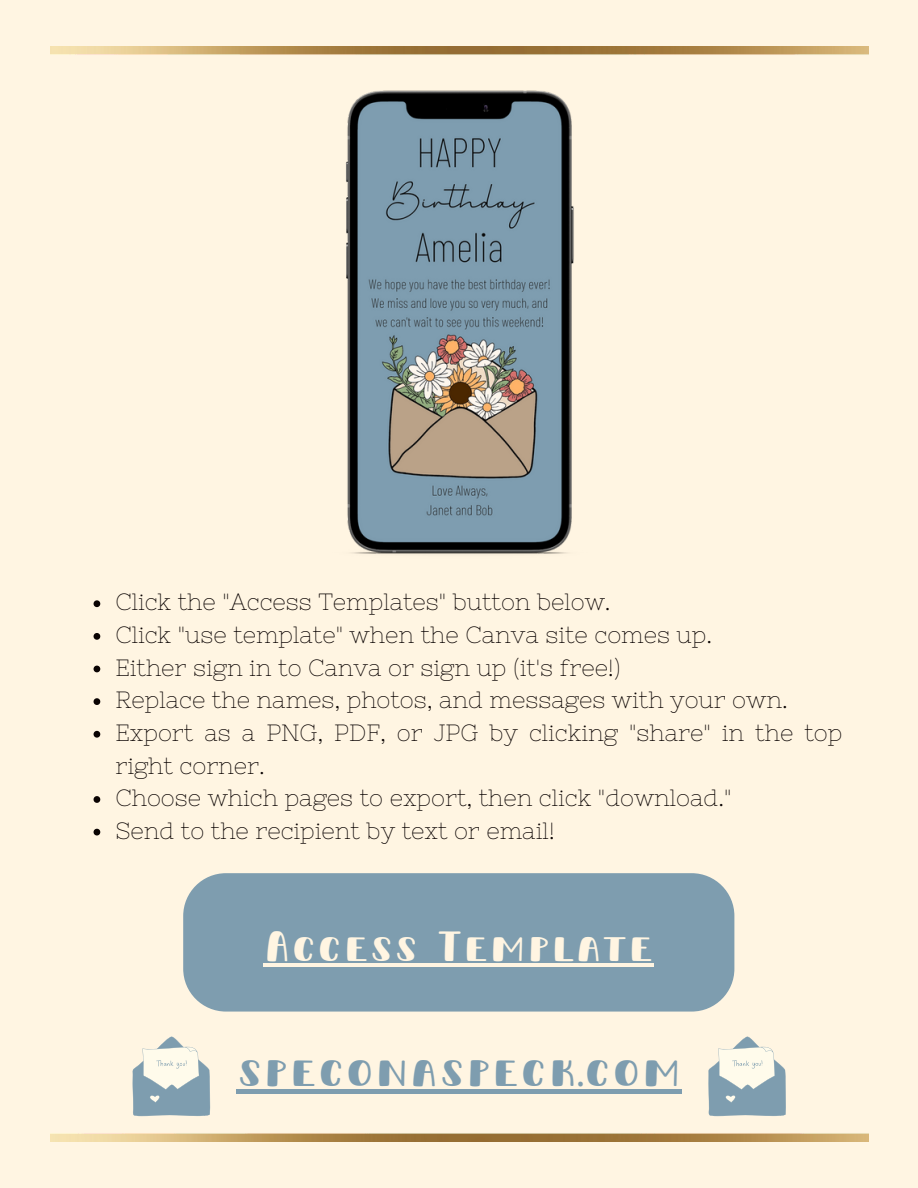
<style>
.page{position:relative;width:918px;height:1188px;background:#fff5e2}
.page>*{position:absolute;margin:0;border:0;box-sizing:border-box;transform-origin:0 0}
.t1{font:47.7px "Pinafore SC Upright";color:#7e9daf}
.t2{font:44.25px "Pinafore SC Upright";color:#fff5e2}
.t3{font:23.55px/32.7px "Nixie One";color:#0a0302}
</style>
<div class="page">
<img style="left:50px;top:47px;width:818px;height:1095px">
<div style="left:183px;top:873px;width:551px;height:139px;background:#7e9daf;border-radius:43px"></div>
<hr style="left:264px;top:963px;width:390px;height:4px;background:#fff5e2">
<svg style="left:708px;top:1037px;width:78px;height:79px"></svg>
<svg style="left:133px;top:1037px;width:77px;height:79px"></svg>
<svg style="left:94px;top:600px;width:6px;height:7px"></svg>
<svg style="left:94px;top:633px;width:6px;height:7px"></svg>
<svg style="left:94px;top:666px;width:6px;height:6px"></svg>
<svg style="left:94px;top:698px;width:6px;height:7px"></svg>
<svg style="left:94px;top:731px;width:6px;height:7px"></svg>
<svg style="left:94px;top:796px;width:6px;height:7px"></svg>
<svg style="left:94px;top:829px;width:6px;height:6px"></svg>
<div style="left:236px;top:1089px;width:446px;height:5px;background:#7e9daf"></div>
<img style="left:318px;top:90px;width:282px;height:469px">
<p class="t3" style="left:115px;top:586px;width:728px">Click the "Access Templates" button below.<br>Click "use template" when the Canva site comes up.<br>Either sign in to Canva or sign up (it's free!)<br>Replace the names, photos, and messages with your own.<br>Export as a PNG, PDF, or JPG by clicking "share" in the top right corner.<br>Choose which pages to export, then click "download."<br>Send to the recipient by text or email!</p>
<h2 class="t2" style="left:264px;top:915px;width:392px">Access Template</h2>
<h1 class="t1" style="left:236px;top:1037px;width:447px">speconaspeck.com</h1>
</div>
